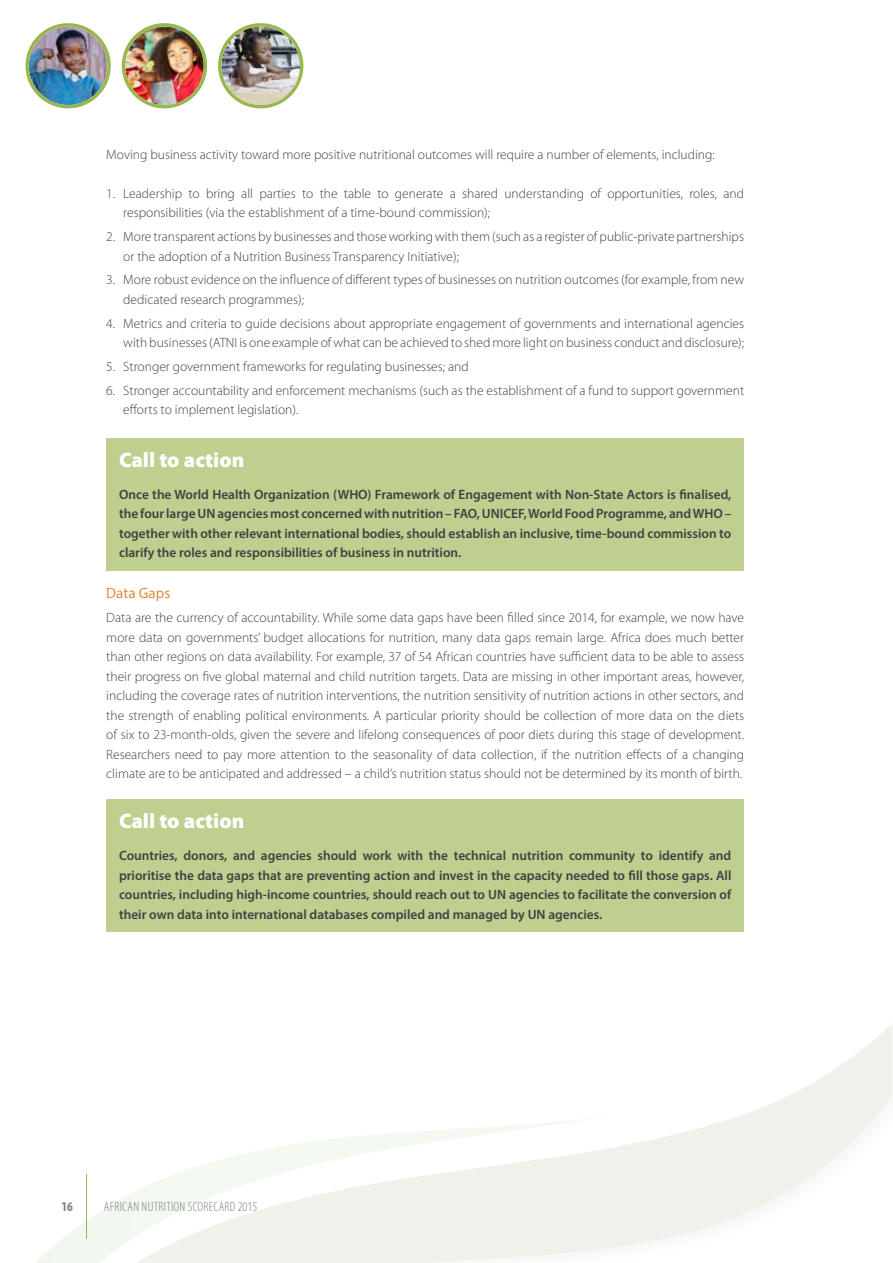
<style>
.page{position:relative;width:893px;height:1263px;background:#fff}
.page>*{position:absolute;margin:0;border:0;box-sizing:border-box;transform-origin:0 0}
.t1{font:900 21px "Myriad Pro";color:#fff}
.t2{font:15px "Myriad Pro";color:#df8b38}
.t3{font:300 13.5px/19.5px "Myriad Pro";color:#414042}
.t4{font:600 13.5px/19.5px "Myriad Pro";color:#414042;text-align:justify}
.t5{font:300 condensed 13.5px "Myriad Pro";letter-spacing:.02em;color:#808285}
.t6{font:700 condensed 13.5px "Myriad Pro";color:#808285}
</style>
<div class="page">
<svg style="left:611px;top:1024px;width:281px;height:224px"></svg>
<svg style="left:36px;top:1119px;width:575px;height:144px"></svg>
<hr style="left:86px;top:1174px;width:1px;height:65px;background:#98b74d">
<img style="left:221px;top:26px;width:79px;height:79px;border-radius:39px">
<div style="left:218px;top:23px;width:85px;height:85px;border:3px solid #98b74d;border-radius:50%"></div>
<img style="left:125px;top:26px;width:79px;height:79px;border-radius:39px">
<div style="left:122px;top:23px;width:85px;height:85px;border:3px solid #98b74d;border-radius:50%"></div>
<img style="left:29px;top:26px;width:78px;height:79px;border-radius:39px">
<div style="left:26px;top:23px;width:85px;height:85px;border:3px solid #98b74d;border-radius:50%"></div>
<div style="left:106px;top:438px;width:638px;height:132px;background:#becf8f"></div>
<div style="left:106px;top:800px;width:638px;height:132px;background:#becf8f"></div>
<p class="t3" style="left:106px;top:145px;width:610px">Moving business activity toward more positive nutritional outcomes will require a number of elements, including:</p>
<p class="t3" style="left:123px;top:184px;width:622px;text-indent:-17px">1. Leadership to bring all parties to the table to generate a shared understanding of opportunities, roles, and responsibilities (via the establishment of a time-bound commission);</p>
<p class="t3" style="left:123px;top:227px;width:622px;text-indent:-17px">2. More transparent actions by businesses and those working with them (such as a register of public-private partnerships or the adoption of a Nutrition Business Transparency Initiative);</p>
<p class="t3" style="left:123px;top:270px;width:622px;text-indent:-17px">3. More robust evidence on the influence of different types of businesses on nutrition outcomes (for example, from new dedicated research programmes);</p>
<p class="t3" style="left:106px;top:313px;width:639px;text-align:right">4. Metrics and criteria to guide decisions about appropriate engagement of governments and international agencies with businesses (ATNI is one example of what can be achieved to shed more light on business conduct and disclosure);</p>
<p class="t3" style="left:106px;top:357px;width:364px">5. Stronger government frameworks for regulating businesses; and</p>
<p class="t3" style="left:123px;top:380px;width:622px;text-indent:-17px">6. Stronger accountability and enforcement mechanisms (such as the establishment of a fund to support government efforts to implement legislation).</p>
<h1 class="t1" style="left:119px;top:445px;width:127px">Call to action</h1>
<p class="t4" style="left:119px;top:484px;width:614px">Once the World Health Organization (WHO) Framework of Engagement with Non-State Actors is finalised, the four large UN agencies most concerned with nutrition – FAO, UNICEF, World Food Programme, and WHO – together with other relevant international bodies, should establish an inclusive, time-bound commission to clarify the roles and responsibilities of business in nutrition.</p>
<p class="t2" style="left:106px;top:584px;width:66px">Data Gaps</p>
<p class="t3" style="left:106px;top:608px;width:639px;text-align:justify">Data are the currency of accountability. While some data gaps have been filled since 2014, for example, we now have more data on governments’ budget allocations for nutrition, many data gaps remain large. Africa does much better than other regions on data availability. For example, 37 of 54 African countries have sufficient data to be able to assess their progress on five global maternal and child nutrition targets. Data are missing in other important areas, however, including the coverage rates of nutrition interventions, the nutrition sensitivity of nutrition actions in other sectors, and the strength of enabling political environments. A particular priority should be collection of more data on the diets of six to 23-month-olds, given the severe and lifelong consequences of poor diets during this stage of development.<br>Researchers need to pay more attention to the seasonality of data collection, if the nutrition effects of a changing climate are to be anticipated and addressed – a child’s nutrition status should not be determined by its month of birth.</p>
<h1 class="t1" style="left:119px;top:807px;width:127px">Call to action</h1>
<p class="t4" style="left:119px;top:846px;width:614px">Countries, donors, and agencies should work with the technical nutrition community to identify and prioritise the data gaps that are preventing action and invest in the capacity needed to fill those gaps. All countries, including high-income countries, should reach out to UN agencies to facilitate the conversion of their own data into international databases compiled and managed by UN agencies.</p>
<p class="t6" style="left:61px;top:1198px;width:13px">16</p>
<p class="t5" style="left:104px;top:1200px;width:155px">AFRICAN NUTRITION SCORECARD 2015</p>
</div>
